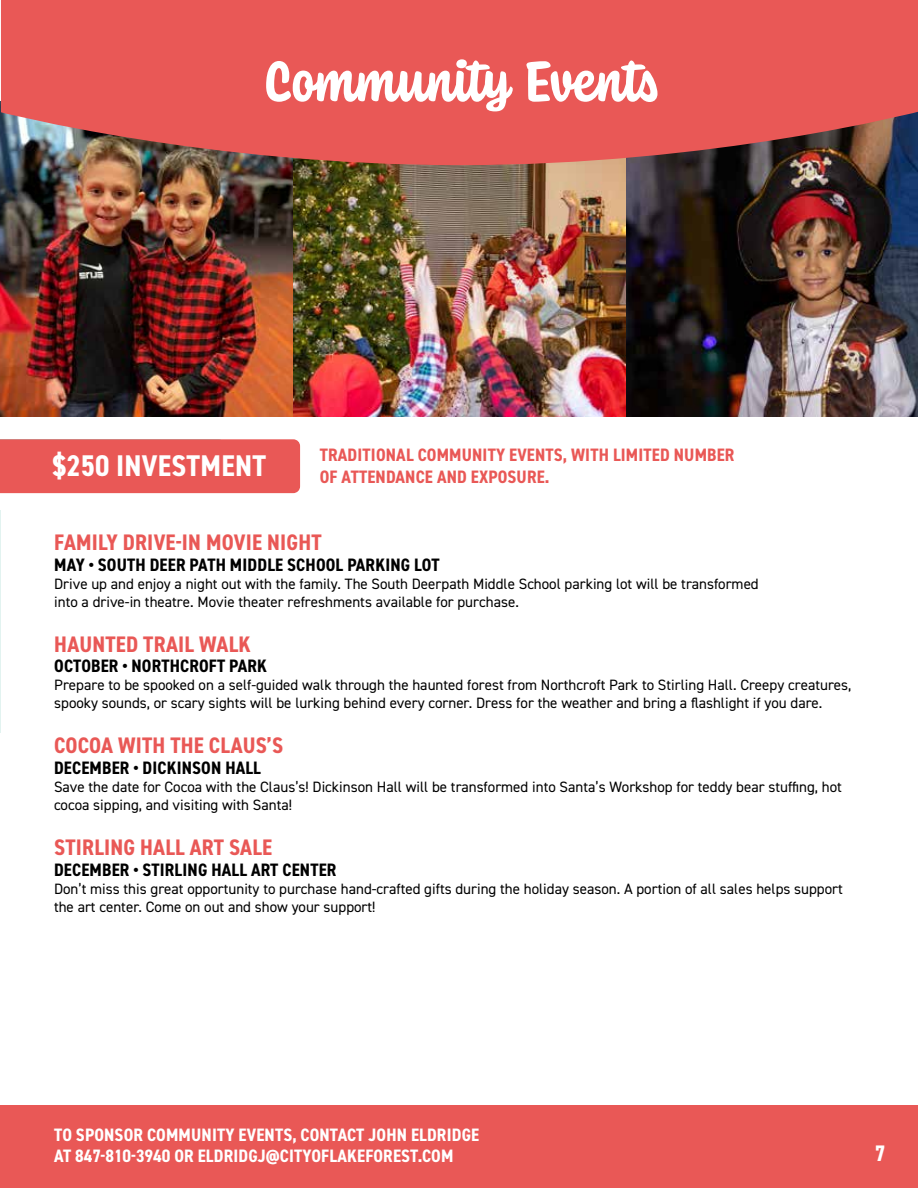
<style>
.page{position:relative;width:918px;height:1188px;background:#fff}
.page>*{position:absolute;margin:0;border:0;box-sizing:border-box;transform-origin:0 0}
.t1{font:700 60px "Coniferous";color:#fff}
.t2{font:700 condensed 30px "DIN2014";letter-spacing:.01em;color:#fff}
.t3{font:700 condensed 22.5px "DIN2014";letter-spacing:.01em;color:#e95856}
.t4{font:700 condensed 22.5px "DIN2014";letter-spacing:.01em;color:#fff}
.t5{font:700 condensed 18px "DIN2014";letter-spacing:.01em;color:#000}
.t6{font:700 condensed 18px/21px "DIN2014";letter-spacing:.01em;color:#fff}
.t7{font:700 condensed 18px "DIN2014";letter-spacing:.01em;color:#e95856}
.t8{font:15px/18px "DIN2014";color:#000}
</style>
<div class="page">
<div style="left:0;top:1105px;width:918px;height:83px;background:#e95856"></div>
<img style="left:625px;top:165px;width:293px;height:252px">
<img style="left:293px;top:165px;width:332px;height:252px">
<img style="left:0;top:101px;width:293px;height:316px">
<svg style="left:1px;top:0;width:917px;height:165px;background:#da5755"></svg>
<hr style="left:0;top:511px;width:1px;height:222px;background:#e2f3f0">
<div style="left:0;top:439px;width:300px;height:54px;background:#e95856"></div>
<h1 class="t1" style="left:263px;top:39px;width:396px">Community Events</h1>
<h3 class="t4" style="left:54px;top:441px;width:162px">$250 INVESTMENT</h3>
<h2 class="t2" style="left:52px;top:446px;width:215px">$250 INVESTMENT</h2>
<p class="t7" style="left:320px;top:443px;width:416px">TRADITIONAL COMMUNITY EVENTS, WITH LIMITED NUMBER</p>
<p class="t7" style="left:320px;top:465px;width:231px">OF ATTENDANCE AND EXPOSURE.</p>
<h3 class="t3" style="left:54px;top:527px;width:269px">FAMILY DRIVE-IN MOVIE NIGHT</h3>
<p class="t5" style="left:54px;top:553px;width:387px">MAY • SOUTH DEER PATH MIDDLE SCHOOL PARKING LOT</p>
<p class="t8" style="left:54px;top:574px;width:706px">Drive up and enjoy a night out with the family. The South Deerpath Middle School parking lot will be transformed into a drive-in theatre. Movie theater refreshments available for purchase.</p>
<h3 class="t3" style="left:54px;top:629px;width:198px">HAUNTED TRAIL WALK</h3>
<p class="t5" style="left:54px;top:654px;width:214px">OCTOBER • NORTHCROFT PARK</p>
<p class="t8" style="left:54px;top:676px;width:799px">Prepare to be spooked on a self-guided walk through the haunted forest from Northcroft Park to Stirling Hall. Creepy creatures, spooky sounds, or scary sights will be lurking behind every corner. Dress for the weather and bring a flashlight if you dare.</p>
<h3 class="t3" style="left:54px;top:731px;width:231px">COCOA WITH THE CLAUS’S</h3>
<p class="t5" style="left:54px;top:756px;width:208px">DECEMBER • DICKINSON HALL</p>
<p class="t8" style="left:54px;top:778px;width:790px">Save the date for Cocoa with the Claus’s! Dickinson Hall will be transformed into Santa’s Workshop for teddy bear stuffing, hot cocoa sipping, and visiting with Santa!</p>
<h3 class="t3" style="left:54px;top:832px;width:220px">STIRLING HALL ART SALE</h3>
<p class="t5" style="left:54px;top:858px;width:284px">DECEMBER • STIRLING HALL ART CENTER</p>
<p class="t8" style="left:54px;top:880px;width:790px">Don’t miss this great opportunity to purchase hand-crafted gifts during the holiday season. A portion of all sales helps support the art center. Come on out and show your support!</p>
<p class="t6" style="left:54px;top:1124px;width:427px">TO SPONSOR COMMUNITY EVENTS, CONTACT JOHN ELDRIDGE<br>AT 847-810-3940 OR ELDRIDGJ@CITYOFLAKEFOREST.COM</p>
<h3 class="t4" style="left:875px;top:1139px;width:12px">7</h3>
</div>
